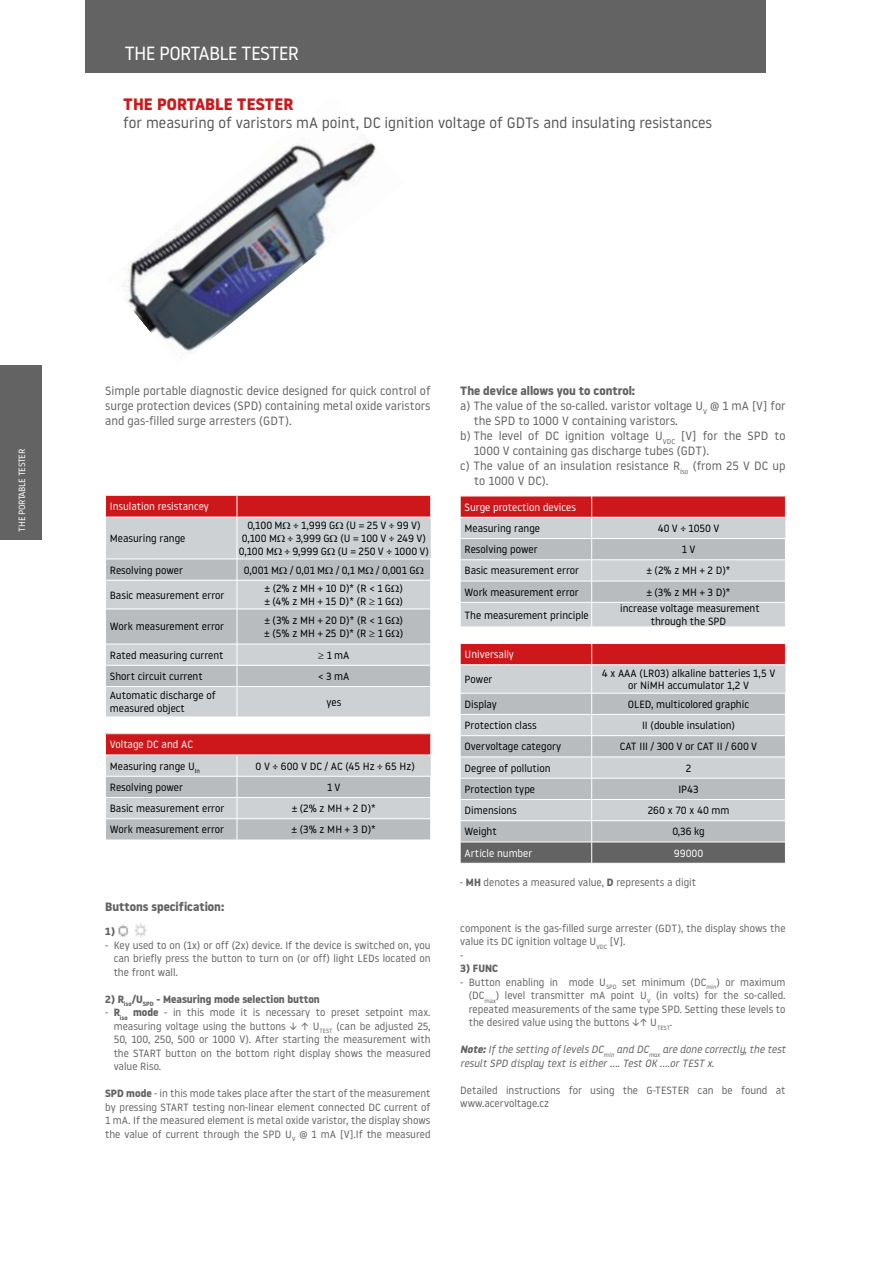
<style>
.page{position:relative;width:893px;height:1263px;background:#fff}
.page>*{position:absolute;margin:0;border:0;box-sizing:border-box;transform-origin:0 0}
.t1{font:19.05px "Noway";letter-spacing:-.04em;color:#fff}
.t2{font:700 16.5px "Noway";color:#cd171a}
.t3{font:15px "Noway";color:#575756}
.t4{font:12px/15px "Noway";color:#646363;text-align:justify}
.t5{font:700 12px "Noway";color:#646363}
.t6{font:10.5px/13.5px "Noway";color:#646363;text-align:justify}
.t7{font:10.5px/12.6px "Noway";color:#000}
.t8{font:italic 10.5px/13.5px "Noway";color:#646363}
.t9{font:10.5px "Noway";color:#fff}
.t10{font:700 10.5px "Noway";color:#646363}
.t11{font:9px "Noway";letter-spacing:-.04em;color:#fff}
.s1{color:#fff}
.s2{font-weight:700}
</style>
<div class="page">
<div style="left:0;top:365px;width:41px;height:175px;background:#646363"></div>
<div style="left:85px;top:0;width:680px;height:73px;background:#646363"></div>
<img style="left:118px;top:924px;width:29px;height:13px">
<img style="left:122px;top:134px;width:255px;height:219px">
<div style="left:106px;top:529px;width:325px;height:188px;background:#cdd1d4"></div>
<hr style="left:106px;top:686px;width:131px;height:1px;background:#fff">
<hr style="left:237px;top:686px;width:193px;height:1px;background:#fff">
<hr style="left:237px;top:687px;width:1px;height:30px;background:#fff">
<hr style="left:430px;top:686px;width:1px;height:31px;background:#fff">
<hr style="left:237px;top:517px;width:1px;height:42px;background:#fff">
<svg style="left:460px;top:496px;width:326px;height:131px;background:#c8b0b2"></svg>
<hr style="left:460px;top:538px;width:132px;height:1px;background:#fff">
<svg style="left:105px;top:734px;width:326px;height:106px;background:#c7a7aa"></svg>
<hr style="left:105px;top:776px;width:132px;height:1px;background:#fff">
<svg style="left:460px;top:643px;width:326px;height:220px;background:#beb0b3"></svg>
<hr style="left:460px;top:693px;width:132px;height:1px;background:#fff">
<svg style="left:106px;top:496px;width:325px;height:33px;background:#ce5f62"></svg>
<svg style="left:106px;top:535px;width:325px;height:151px;background:#c4c8cb"></svg>
<h1 class="t1" style="left:124px;top:40px;width:176px">THE PORTABLE TESTER</h1>
<h2 class="t2" style="left:123px;top:94px;width:171px">THE PORTABLE TESTER</h2>
<h3 class="t3" style="left:123px;top:112px;width:590px">for measuring of varistors mA point, DC ignition voltage of GDTs and insulating resistances</h3>
<p class="t11" style="left:16px;top:532px;width:84px;rotate:-90deg">THE PORTABLE TESTER</p>
<p class="t4" style="left:105px;top:383px;width:327px">Simple portable diagnostic device designed for quick control of surge protection devices (SPD) containing metal oxide varistors and gas-filled surge arresters (GDT).</p>
<p class="t5" style="left:460px;top:384px;width:176px">The device allows you to control:</p>
<p class="t4" style="left:460px;top:398px;width:327px">a) The value of the so-called. varistor voltage U<sub>V</sub> @ 1 mA [V] for</p>
<p class="t4" style="left:474px;top:413px;width:205px">the SPD to 1000 V containing varistors.</p>
<p class="t4" style="left:460px;top:428px;width:327px">b) The level of DC ignition voltage U<sub>VDC</sub> [V] for the SPD to</p>
<p class="t4" style="left:474px;top:443px;width:237px">1000 V containing gas discharge tubes (GDT).</p>
<p class="t4" style="left:460px;top:458px;width:327px">c) The value of an insulation resistance R<sub>iso</sub> (from 25 V DC up</p>
<p class="t4" style="left:474px;top:473px;width:76px">to 1000 V DC).</p>
<p class="t9" style="left:110px;top:499px;width:101px">Insulation resistancey</p>
<p class="t7" style="left:110px;top:532px;width:77px">Measuring range</p>
<p class="t7" style="left:239px;top:519px;width:192px;text-align:center">0,100 M ÷ 1,999 G (U = 25 V ÷ 99 V)<br>0,100 M ÷ 3,999 G (U = 100 V ÷ 249 V)<br>0,100 M ÷ 9,999 G (U = 250 V ÷ 1000 V)</p>
<p class="t7" style="left:110px;top:563px;width:75px">Resolving power</p>
<p class="t7" style="left:244px;top:563px;width:173px">0,001 M / 0,01 M / 0,1 M / 0,001 G</p>
<p class="t7" style="left:110px;top:588px;width:116px">Basic measurement error</p>
<p class="t7" style="left:265px;top:582px;width:140px">± (2% z MH + 10 D)* (R &lt; 1 G ) ± (4% z MH + 15 D)* (R ≥ 1 G )</p>
<p class="t7" style="left:110px;top:620px;width:116px">Work measurement error</p>
<p class="t7" style="left:265px;top:614px;width:140px">± (3% z MH + 20 D)* (R &lt; 1 G ) ± (5% z MH + 25 D)* (R ≥ 1 G )</p>
<p class="t7" style="left:110px;top:648px;width:115px">Rated measuring current</p>
<p class="t7" style="left:318px;top:648px;width:33px">≥ 1 mA</p>
<p class="t7" style="left:110px;top:669px;width:94px">Short circuit current</p>
<p class="t7" style="left:318px;top:669px;width:33px">&lt; 3 mA</p>
<p class="t7" style="left:110px;top:689px;width:107px">Automatic discharge of measured object</p>
<p class="t7" style="left:326px;top:695px;width:16px">yes</p>
<p class="t7" style="left:110px;top:733px;width:92px;line-height:21.3px"><span class="s1">Voltage DC and AC<br></span>Measuring range U<sub>In</sub></p>
<p class="t7" style="left:256px;top:759px;width:161px">0 V ÷ 600 V DC / AC (45 Hz ÷ 65 Hz)</p>
<p class="t7" style="left:110px;top:780px;width:75px">Resolving power</p>
<p class="t7" style="left:327px;top:780px;width:15px">1V</p>
<p class="t7" style="left:110px;top:802px;width:116px">Basic measurement error</p>
<p class="t7" style="left:292px;top:802px;width:85px">± (2% z MH + 2 D)*</p>
<p class="t7" style="left:110px;top:823px;width:116px">Work measurement error</p>
<p class="t7" style="left:292px;top:823px;width:85px">± (3% z MH + 3 D)*</p>
<p class="t5" style="left:105px;top:899px;width:121px">Buttons specification:</p>
<p class="t10" style="left:105px;top:925px;width:11px">1)</p>
<p class="t6" style="left:114px;top:938px;width:318px;text-indent:-9px">- Key used to on (1x) or off (2x) device. If the device is switched on, you can briefly press the button to turn on (or off) light LEDs located on the front wall.</p>
<p class="t10" style="left:105px;top:993px;width:216px">2) R<sub>iso</sub>/U<sub>SPD</sub> - Measuring mode selection button</p>
<p class="t6" style="left:114px;top:1005px;width:318px;text-indent:-9px">- <span class="s2">R</span><sub>iso</sub> <span class="s2">mode</span> - in this mode it is necessary to preset setpoint max. measuring voltage using the buttons ↓ ↑ U<sub>TEST</sub> (can be adjusted 25, 50, 100, 250, 500 or 1000 V). After starting the measurement with the START button on the bottom right display shows the measured value Riso.</p>
<p class="t6" style="left:105px;top:1086px;width:327px"><span class="s2">SPD mode</span> - in this mode takes place after the start of the measurement by pressing START testing non-linear element connected DC current of 1 mA. If the measured element is metal oxide varistor, the display shows the value of current through the SPD U<sub>V</sub> @ 1 mA [V].If the measured</p>
<p class="t9" style="left:465px;top:500px;width:113px">Surge protection devices</p>
<p class="t7" style="left:465px;top:521px;width:77px">Measuring range</p>
<p class="t7" style="left:658px;top:521px;width:63px">40 V ÷ 1050 V</p>
<p class="t7" style="left:465px;top:543px;width:75px">Resolving power</p>
<p class="t7" style="left:682px;top:543px;width:15px">1V</p>
<p class="t7" style="left:465px;top:564px;width:116px">Basic measurement error</p>
<p class="t7" style="left:647px;top:564px;width:85px">± (2% z MH + 2 D)*</p>
<p class="t7" style="left:465px;top:585px;width:116px">Work measurement error</p>
<p class="t7" style="left:647px;top:585px;width:85px">± (3% z MH + 3 D)*</p>
<p class="t7" style="left:465px;top:608px;width:126px">The measurement principle</p>
<p class="t7" style="left:620px;top:602px;width:141px;text-align:center">increase voltage measurement through the SPD</p>
<p class="t9" style="left:465px;top:647px;width:51px">Universally</p>
<p class="t7" style="left:465px;top:672px;width:29px">Power</p>
<p class="t7" style="left:602px;top:666px;width:175px;text-align:center">4 x AAA (LR03) alkaline batteries 1,5 V or NiMH accumulator 1,2 V</p>
<p class="t7" style="left:465px;top:697px;width:34px">Display</p>
<p class="t7" style="left:628px;top:697px;width:123px">OLED, multicolored graphic</p>
<p class="t7" style="left:465px;top:719px;width:74px">Protection class</p>
<p class="t7" style="left:642px;top:719px;width:95px">II (double insulation)</p>
<p class="t7" style="left:465px;top:740px;width:98px">Overvoltage category</p>
<p class="t7" style="left:620px;top:740px;width:139px">CAT III / 300 V or CAT II / 600 V</p>
<p class="t7" style="left:465px;top:761px;width:88px">Degree of pollution</p>
<p class="t7" style="left:686px;top:761px;width:7px">2</p>
<p class="t7" style="left:465px;top:782px;width:72px">Protection type</p>
<p class="t7" style="left:678px;top:782px;width:22px">IP43</p>
<p class="t7" style="left:465px;top:804px;width:54px">Dimensions</p>
<p class="t7" style="left:648px;top:804px;width:83px">260 x 70 x 40 mm</p>
<p class="t7" style="left:465px;top:825px;width:34px">Weight</p>
<p class="t7" style="left:672px;top:825px;width:34px">0,36 kg</p>
<p class="t9" style="left:465px;top:846px;width:69px">Article number</p>
<p class="t9" style="left:674px;top:846px;width:31px">99000</p>
<p class="t6" style="left:460px;top:875px;width:238px">- <span class="s2">MH</span> denotes a measured value, <span class="s2">D</span> represents a digit</p>
<p class="t6" style="left:460px;top:921px;width:327px;text-align:left">component is the gas-filled surge arrester (GDT), the display shows the value its DC ignition voltage U<sub>VDC</sub> [V].<br>-</p>
<p class="t10" style="left:460px;top:962px;width:39px">3) FUNC</p>
<p class="t6" style="left:469px;top:975px;width:318px;text-indent:-9px">- Button enabling in mode U<sub>SPD</sub> set minimum (DC<sub>min</sub>) or maximum (DC<sub>max</sub>) level transmitter mA point U<sub>V</sub> (in volts) for the so-called. repeated measurements of the same type SPD. Setting these levels to the desired value using the buttons ↓↑ U<sub>TEST</sub>.</p>
<p class="t8" style="left:460px;top:1042px;width:327px"><span class="s2">Note:</span> If the setting of levels DC<sub>min</sub> and DC<sub>max</sub> are done correctly, the test result SPD display text is either .... Test OK ....or TEST x.</p>
<p class="t6" style="left:460px;top:1083px;width:327px">Detailed instructions for using the G-TESTER can be found at www.acervoltage.cz</p>
</div>
